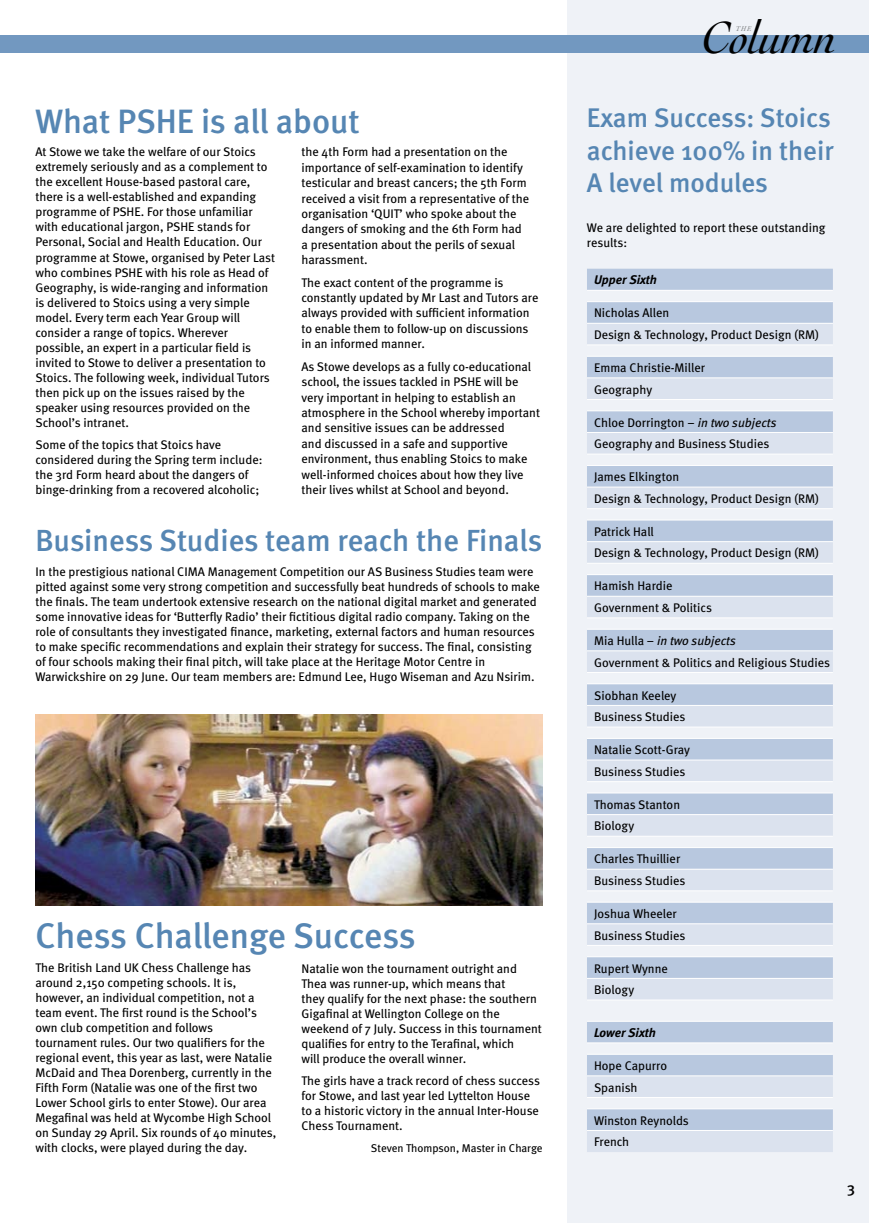
<style>
.page{position:relative;width:869px;height:1223px;background:#fff}
.page>*{position:absolute;margin:0;border:0;box-sizing:border-box;transform-origin:0 0}
.t1{font:italic 47.25px "Cochin";letter-spacing:-.02em;color:#000}
.t2{font:500 35.5px "Meta";letter-spacing:-.005em;color:#5686b3}
.t3{font:500 33.75px "Meta";color:#5686b3}
.t4{font:500 30.5px "Meta";letter-spacing:-.005em;color:#5686b3}
.t5{font:500 26.88px/32.5px "Meta";color:#5686b3;text-align:justify}
.t6{font:500 15px "Meta";color:#000}
.t7{font:12.5px/15px "Meta";color:#000}
.t8{font:italic 700 12.5px "Meta";color:#000}
.t9{font:11.25px "Meta";color:#000}
.t10{font:italic 7.25px "Cochin";color:#808284}
.s1{font-style:italic}
</style>
<div class="page">
<div style="left:567px;top:0;width:301px;height:1222px;background:#eff2f7"></div>
<div style="left:0;top:35px;width:868px;height:18px;background:#7298c0"></div>
<div style="left:587px;top:269px;width:245px;height:21px;background:#b8c8df"></div>
<svg style="left:587px;top:302px;width:245px;height:21px;background:#b9c8df"></svg>
<svg style="left:587px;top:324px;width:245px;height:828px"></svg>
<hr style="left:586px;top:290px;width:246px;height:1px;background:#fff">
<hr style="left:586px;top:301px;width:246px;height:1px;background:#fff">
<hr style="left:586px;top:323px;width:246px;height:1px;background:#fff">
<hr style="left:586px;top:344px;width:246px;height:1px;background:#fff">
<hr style="left:586px;top:356px;width:246px;height:1px;background:#fff">
<hr style="left:586px;top:377px;width:246px;height:1px;background:#fff">
<hr style="left:586px;top:399px;width:246px;height:1px;background:#fff">
<hr style="left:586px;top:410px;width:246px;height:1px;background:#fff">
<hr style="left:586px;top:432px;width:246px;height:1px;background:#fff">
<hr style="left:586px;top:454px;width:246px;height:1px;background:#fff">
<hr style="left:586px;top:465px;width:246px;height:1px;background:#fff">
<hr style="left:586px;top:487px;width:246px;height:1px;background:#fff">
<hr style="left:586px;top:508px;width:246px;height:1px;background:#fff">
<hr style="left:586px;top:519px;width:246px;height:1px;background:#fff">
<hr style="left:586px;top:541px;width:246px;height:1px;background:#fff">
<hr style="left:586px;top:563px;width:246px;height:1px;background:#fff">
<hr style="left:586px;top:574px;width:246px;height:1px;background:#fff">
<hr style="left:586px;top:596px;width:246px;height:1px;background:#fff">
<hr style="left:586px;top:617px;width:246px;height:1px;background:#fff">
<hr style="left:586px;top:629px;width:246px;height:1px;background:#fff">
<hr style="left:586px;top:650px;width:246px;height:1px;background:#fff">
<hr style="left:586px;top:672px;width:246px;height:1px;background:#fff">
<hr style="left:586px;top:683px;width:246px;height:1px;background:#fff">
<hr style="left:586px;top:705px;width:246px;height:1px;background:#fff">
<hr style="left:586px;top:726px;width:246px;height:1px;background:#fff">
<hr style="left:586px;top:738px;width:246px;height:1px;background:#fff">
<hr style="left:586px;top:759px;width:246px;height:1px;background:#fff">
<hr style="left:586px;top:781px;width:246px;height:1px;background:#fff">
<hr style="left:586px;top:792px;width:246px;height:1px;background:#fff">
<hr style="left:586px;top:814px;width:246px;height:1px;background:#fff">
<hr style="left:586px;top:836px;width:246px;height:1px;background:#fff">
<hr style="left:586px;top:847px;width:246px;height:1px;background:#fff">
<hr style="left:586px;top:869px;width:246px;height:1px;background:#fff">
<hr style="left:586px;top:890px;width:246px;height:1px;background:#fff">
<hr style="left:586px;top:901px;width:246px;height:1px;background:#fff">
<hr style="left:586px;top:923px;width:246px;height:1px;background:#fff">
<hr style="left:586px;top:945px;width:246px;height:1px;background:#fff">
<hr style="left:586px;top:956px;width:246px;height:1px;background:#fff">
<hr style="left:586px;top:978px;width:246px;height:1px;background:#fff">
<hr style="left:586px;top:999px;width:246px;height:1px;background:#fff">
<hr style="left:586px;top:1021px;width:246px;height:1px;background:#fff">
<hr style="left:586px;top:1042px;width:246px;height:1px;background:#fff">
<hr style="left:586px;top:1053px;width:246px;height:1px;background:#fff">
<hr style="left:586px;top:1075px;width:246px;height:1px;background:#fff">
<hr style="left:586px;top:1097px;width:246px;height:1px;background:#fff">
<hr style="left:586px;top:1108px;width:246px;height:1px;background:#fff">
<hr style="left:586px;top:1130px;width:246px;height:1px;background:#fff">
<img style="left:35px;top:714px;width:507px;height:191px">
<h3 class="t3" style="left:35px;top:102px;width:325px">What PSHE is all about</h3>
<p class="t7" style="left:35px;top:144px;width:241px">At Stowe we take the welfare of our Stoics extremely seriously and as a complement to the excellent House-based pastoral care, there is a well-established and expanding programme of PSHE. For those unfamiliar with educational jargon, PSHE stands for Personal, Social and Health Education. Our programme at Stowe, organised by Peter Last who combines PSHE with his role as Head of Geography, is wide-ranging and information is delivered to Stoics using a very simple model. Every term each Year Group will consider a range of topics. Wherever possible, an expert in a particular field is invited to Stowe to deliver a presentation to Stoics. The following week, individual Tutors then pick up on the issues raised by the speaker using resources provided on the School’s intranet.</p>
<p class="t7" style="left:35px;top:437px;width:228px">Some of the topics that Stoics have considered during the Spring term include: the 3rd Form heard about the dangers of binge-drinking from a recovered alcoholic;</p>
<p class="t7" style="left:301px;top:144px;width:229px;line-height:15.4px">the 4th Form had a presentation on the importance of self-examination to identify testicular and breast cancers; the 5th Form received a visit from a representative of the organisation ‘QUIT’ who spoke about the dangers of smoking and the 6th Form had a presentation about the perils of sexual harassment.</p>
<p class="t7" style="left:301px;top:274px;width:238px;line-height:15.4px">The exact content of the programme is constantly updated by Mr Last and Tutors are always provided with sufficient information to enable them to follow-up on discussions in an informed manner.</p>
<p class="t7" style="left:301px;top:358px;width:240px;line-height:15.4px">As Stowe develops as a fully co-educational school, the issues tackled in PSHE will be very important in helping to establish an atmosphere in the School whereby important and sensitive issues can be addressed<br>and discussed in a safe and supportive environment, thus enabling Stoics to make well-informed choices about how they live their lives whilst at School and beyond.</p>
<h3 class="t4" style="left:35px;top:522px;width:508px">Business Studies team reach the Finals</h3>
<p class="t7" style="left:35px;top:563px;width:505px">In the prestigious national CIMA Management Competition our AS Business Studies team were pitted against some very strong competition and successfully beat hundreds of schools to make the finals. The team undertook extensive research on the national digital market and generated some innovative ideas for ‘Butterfly Radio’ their fictitious digital radio company. Taking on the role of consultants they investigated finance, marketing, external factors and human resources to make specific recommendations and explain their strategy for success. The final, consisting of four schools making their final pitch, will take place at the Heritage Motor Centre in Warwickshire on 29 June. Our team members are: Edmund Lee, Hugo Wiseman and Azu Nsirim.</p>
<h2 class="t2" style="left:35px;top:914px;width:381px">Chess Challenge Success</h2>
<p class="t7" style="left:35px;top:960px;width:242px">The British Land UK Chess Challenge has around 2,150 competing schools. It is, however, an individual competition, not a team event. The first round is the School’s own club competition and follows tournament rules. Our two qualifiers for the regional event, this year as last, were Natalie McDaid and Thea Dorenberg, currently in the Fifth Form (Natalie was one of the first two Lower School girls to enter Stowe). Our area Megafinal was held at Wycombe High School on Sunday 29 April. Six rounds of 40 minutes, with clocks, were played during the day.</p>
<p class="t7" style="left:301px;top:960px;width:242px">Natalie won the tournament outright and Thea was runner-up, which means that<br>they qualify for the next phase: the southern Gigafinal at Wellington College on the weekend of 7 July. Success in this tournament qualifies for entry to the Terafinal, which<br>will produce the overall winner.</p>
<p class="t7" style="left:301px;top:1072px;width:240px">The girls have a track record of chess success for Stowe, and last year led Lyttelton House to a historic victory in the annual Inter-House Chess Tournament.</p>
<p class="t9" style="left:371px;top:1141px;width:173px">Steven Thompson, Master in Charge</p>
<h1 class="t1" style="left:701px;top:11px;width:137px">Column</h1>
<p class="t10" style="left:735px;top:25px;width:17px">THE</p>
<h3 class="t5" style="left:586px;top:102px;width:248px">Exam Success: Stoics achieve 100% in their A level modules</h3>
<p class="t7" style="left:586px;top:220px;width:240px">We are delighted to report these outstanding results:</p>
<p class="t8" style="left:593px;top:272px;width:64px">Upper Sixth</p>
<p class="t7" style="left:593px;top:302px;width:226px;line-height:21.6px">Nicholas Allen<br>Design &amp; Technology, Product Design (RM)</p>
<p class="t7" style="left:593px;top:357px;width:112px;line-height:21.6px">Emma Christie-Miller<br>Geography</p>
<p class="t7" style="left:593px;top:411px;width:184px;line-height:21.6px">Chloe Dorrington – <span class="s1">in two subjects<br></span>Geography and Business Studies</p>
<p class="t7" style="left:593px;top:466px;width:226px;line-height:21.6px">James Elkington<br>Design &amp; Technology, Product Design (RM)</p>
<p class="t7" style="left:593px;top:520px;width:226px;line-height:21.6px">Patrick Hall<br>Design &amp; Technology, Product Design (RM)</p>
<p class="t7" style="left:593px;top:575px;width:119px;line-height:21.6px">Hamish Hardie<br>Government &amp; Politics</p>
<p class="t7" style="left:593px;top:629px;width:237px;line-height:21.6px">Mia Hulla – <span class="s1">in two subjects<br></span>Government &amp; Politics and Religious Studies</p>
<p class="t7" style="left:593px;top:684px;width:93px;line-height:21.6px">Siobhan Keeley<br>Business Studies</p>
<p class="t7" style="left:593px;top:738px;width:97px;line-height:21.6px">Natalie Scott-Gray<br>Business Studies</p>
<p class="t7" style="left:593px;top:793px;width:88px;line-height:21.6px">Thomas Stanton<br>Biology</p>
<p class="t7" style="left:593px;top:848px;width:93px;line-height:21.6px">Charles Thuillier<br>Business Studies</p>
<p class="t7" style="left:593px;top:902px;width:93px;line-height:21.6px">Joshua Wheeler<br>Business Studies</p>
<p class="t7" style="left:593px;top:957px;width:75px;line-height:21.6px">Rupert Wynne<br>Biology</p>
<p class="t8" style="left:593px;top:1025px;width:63px">Lower Sixth</p>
<p class="t7" style="left:593px;top:1054px;width:74px;line-height:21.6px">Hope Capurro<br>Spanish</p>
<p class="t7" style="left:593px;top:1109px;width:96px;line-height:21.8px">Winston Reynolds<br>French</p>
<p class="t6" style="left:846px;top:1179px;width:9px">3</p>
</div>
